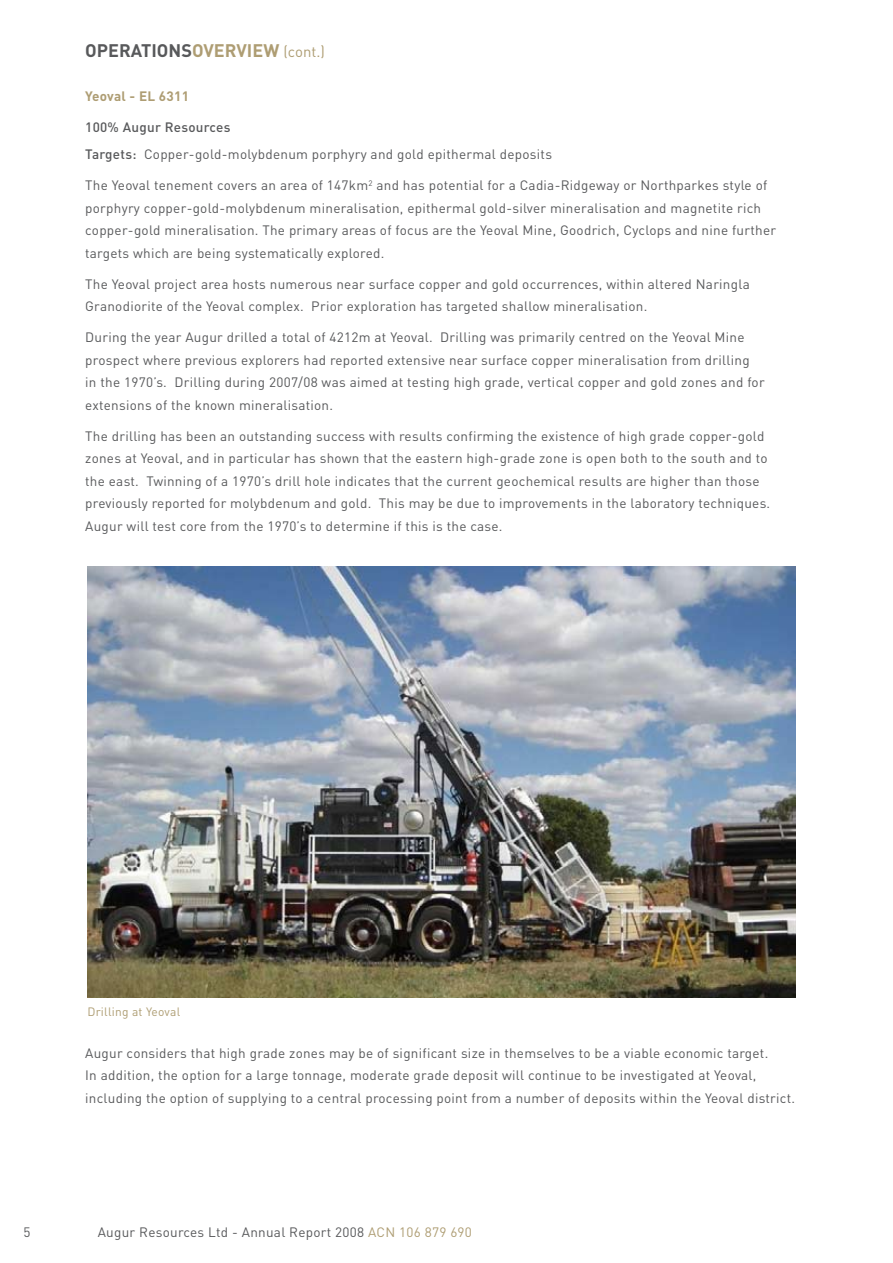
<style>
.page{position:relative;width:893px;height:1263px;background:#fff}
.page>*{position:absolute;margin:0;border:0;box-sizing:border-box;transform-origin:0 0}
.t1{font:700 18px "DIN";color:#58595b}
.t2{font:13.5px/22.5px "DIN";letter-spacing:.02em;color:#58595b}
.t3{font:700 13.5px "DIN";letter-spacing:.02em;color:#ae9d73}
.t4{font:12px "DIN";letter-spacing:.02em;color:#ae9d73}
.s1{color:#ae9d73}
.s2{font-weight:400;font-size:15px;color:#ae9d73}
.s3{font-weight:500}
</style>
<div class="page">
<img style="left:87px;top:566px;width:708px;height:431px">
<h1 class="t1" style="left:85px;top:39px;width:241px">OPERATIONS<span class="s1">OVERVIEW</span> <span class="s2">(cont.)</span></h1>
<p class="t3" style="left:85px;top:88px;width:105px">Yeoval - EL 6311</p>
<p class="t2" style="left:85px;top:114px;width:468px;line-height:26.7px"><span class="s3">100% Augur Resources<br>Targets:</span> Copper-gold-molybdenum porphyry and gold epithermal deposits</p>
<p class="t2" style="left:85px;top:174px;width:692px">The Yeoval tenement covers an area of 147km<sup>2</sup> and has potential for a Cadia-Ridgeway or Northparkes style of porphyry copper-gold-molybdenum mineralisation, epithermal gold-silver mineralisation and magnetite rich copper-gold mineralisation. The primary areas of focus are the Yeoval Mine, Goodrich, Cyclops and nine further targets which are being systematically explored.</p>
<p class="t2" style="left:85px;top:272px;width:666px">The Yeoval project area hosts numerous near surface copper and gold occurrences, within altered Naringla<br>Granodiorite of the Yeoval complex. Prior exploration has targeted shallow mineralisation.</p>
<p class="t2" style="left:85px;top:326px;width:681px">During the year Augur drilled a total of 4212m at Yeoval. Drilling was primarily centred on the Yeoval Mine prospect where previous explorers had reported extensive near surface copper mineralisation from drilling<br>in the 1970’s. Drilling during 2007/08 was aimed at testing high grade, vertical copper and gold zones and for extensions of the known mineralisation.</p>
<p class="t2" style="left:85px;top:424px;width:687px">The drilling has been an outstanding success with results confirming the existence of high grade copper-gold zones at Yeoval, and in particular has shown that the eastern high-grade zone is open both to the south and to the east. Twinning of a 1970’s drill hole indicates that the current geochemical results are higher than those previously reported for molybdenum and gold. This may be due to improvements in the laboratory techniques.<br>Augur will test core from the 1970’s to determine if this is the case.</p>
<p class="t4" style="left:87px;top:1004px;width:94px">Drilling at Yeoval</p>
<p class="t2" style="left:85px;top:1041px;width:711px">Augur considers that high grade zones may be of significant size in themselves to be a viable economic target.<br>In addition, the option for a large tonnage, moderate grade deposit will continue to be investigated at Yeoval, including the option of supplying to a central processing point from a number of deposits within the Yeoval district.</p>
<p class="t2" style="left:23px;top:1220px;width:9px">5</p>
<p class="t2" style="left:98px;top:1220px;width:376px">Augur Resources Ltd - Annual Report 2008 <span class="s1">ACN 106 879 690</span></p>
</div>
